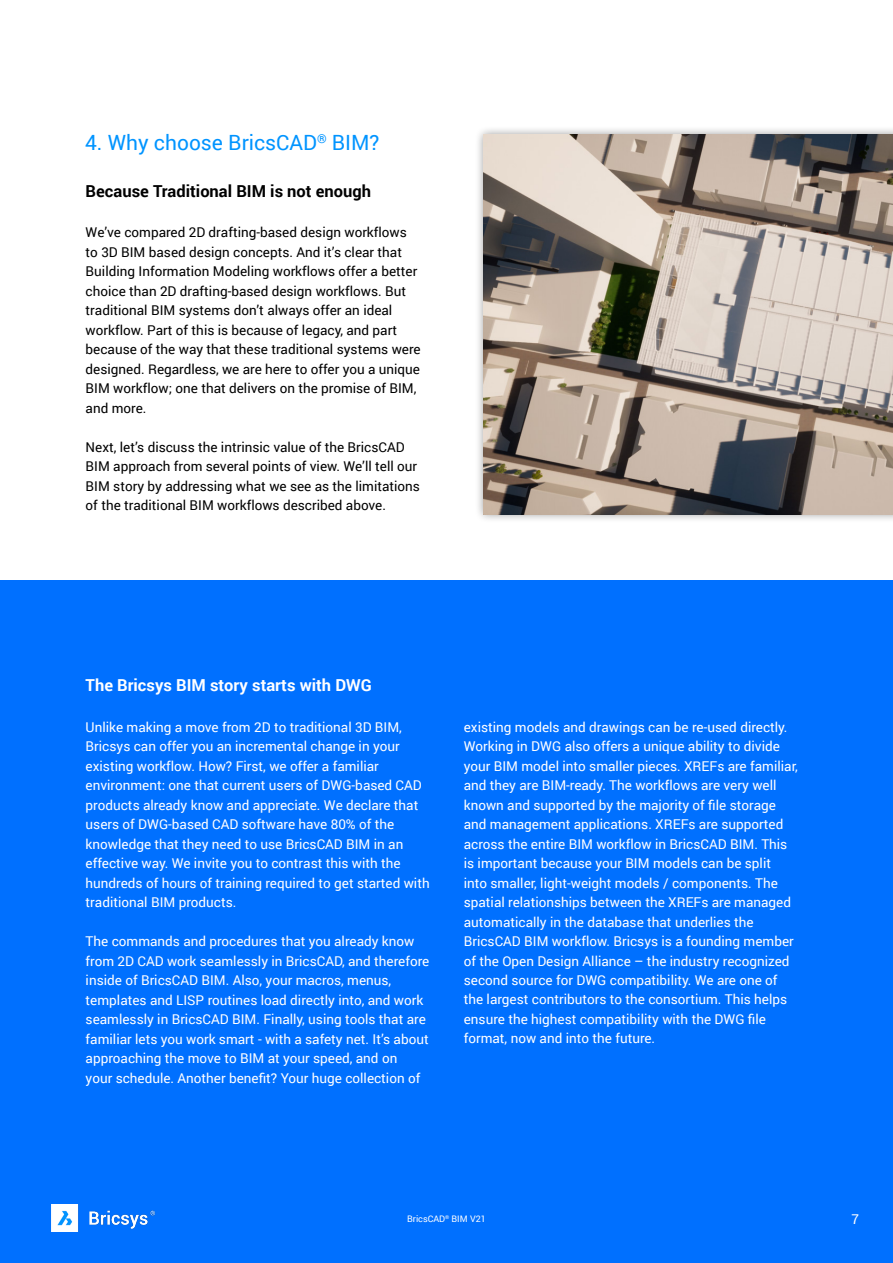
<style>
.page{position:relative;width:893px;height:1263px;background:#fff}
.page>*{position:absolute;margin:0;border:0;box-sizing:border-box;transform-origin:0 0}
.t1{font:21px "Roboto";color:#0094ff}
.t2{font:700 16.5px "Roboto";color:#000}
.t3{font:700 16.5px "Roboto";color:#fff}
.t4{font:13.5px/19.5px "Roboto";color:#fff}
.t5{font:13.5px/19.5px "Roboto";color:#000}
.t6{font:9px "Roboto";color:#fff}
</style>
<div class="page">
<div style="left:0;top:580px;width:893px;height:683px;background:#0070ff"></div>
<img style="left:51px;top:1204px;width:104px;height:27px">
<div style="left:474px;top:125px;width:419px;height:399px;background:#000;opacity:.4"></div>
<img style="left:483px;top:134px;width:410px;height:380px">
<h1 class="t1" style="left:85px;top:127px;width:296px">4. Why choose BricsCAD<sup>®</sup> BIM?</h1>
<p class="t2" style="left:86px;top:179px;width:287px">Because Traditional BIM is not enough</p>
<p class="t5" style="left:86px;top:222px;width:336px">We’ve compared 2D drafting-based design workflows to 3D BIM based design concepts. And it’s clear that Building Information Modeling workflows offer a better choice than 2D drafting-based design workflows. But traditional BIM systems don’t always offer an ideal workflow. Part of this is because of legacy, and part because of the way that these traditional systems were designed. Regardless, we are here to offer you a unique BIM workflow; one that delivers on the promise of BIM, and more.</p>
<p class="t5" style="left:86px;top:437px;width:336px">Next, let’s discuss the intrinsic value of the BricsCAD BIM approach from several points of view. We’ll tell our BIM story by addressing what we see as the limitations of the traditional BIM workflows described above.</p>
<p class="t3" style="left:86px;top:673px;width:288px">The Bricsys BIM story starts with DWG</p>
<p class="t4" style="left:86px;top:716px;width:346px">Unlike making a move from 2D to traditional 3D BIM, Bricsys can offer you an incremental change in your existing workflow. How? First, we offer a familiar environment: one that current users of DWG-based CAD products already know and appreciate. We declare that users of DWG-based CAD software have 80% of the knowledge that they need to use BricsCAD BIM in an effective way. We invite you to contrast this with the hundreds of hours of training required to get started with traditional BIM products.</p>
<p class="t4" style="left:86px;top:931px;width:345px">The commands and procedures that you already know from 2D CAD work seamlessly in BricsCAD, and therefore inside of BricsCAD BIM. Also, your macros, menus, templates and LISP routines load directly into, and work seamlessly in BricsCAD BIM. Finally, using tools that are familiar lets you work smart - with a safety net. It’s about approaching the move to BIM at your speed, and on<br>your schedule. Another benefit? Your huge collection of</p>
<p class="t4" style="left:464px;top:716px;width:335px">existing models and drawings can be re-used directly.<br>Working in DWG also offers a unique ability to divide your BIM model into smaller pieces. XREFs are familiar, and they are BIM-ready. The workflows are very well known and supported by the majority of file storage and management applications. XREFs are supported across the entire BIM workflow in BricsCAD BIM. This is important because your BIM models can be split into smaller, light-weight models / components. The spatial relationships between the XREFs are managed automatically in the database that underlies the BricsCAD BIM workflow. Bricsys is a founding member of the Open Design Alliance – the industry recognized second source for DWG compatibility. We are one of the largest contributors to the consortium. This helps ensure the highest compatibility with the DWG file format, now and into the future.</p>
<p class="t6" style="left:407px;top:1213px;width:80px">BricsCAD<sup>®</sup> BIM V21</p>
<p class="t4" style="left:852px;top:1208px;width:9px">7</p>
</div>
